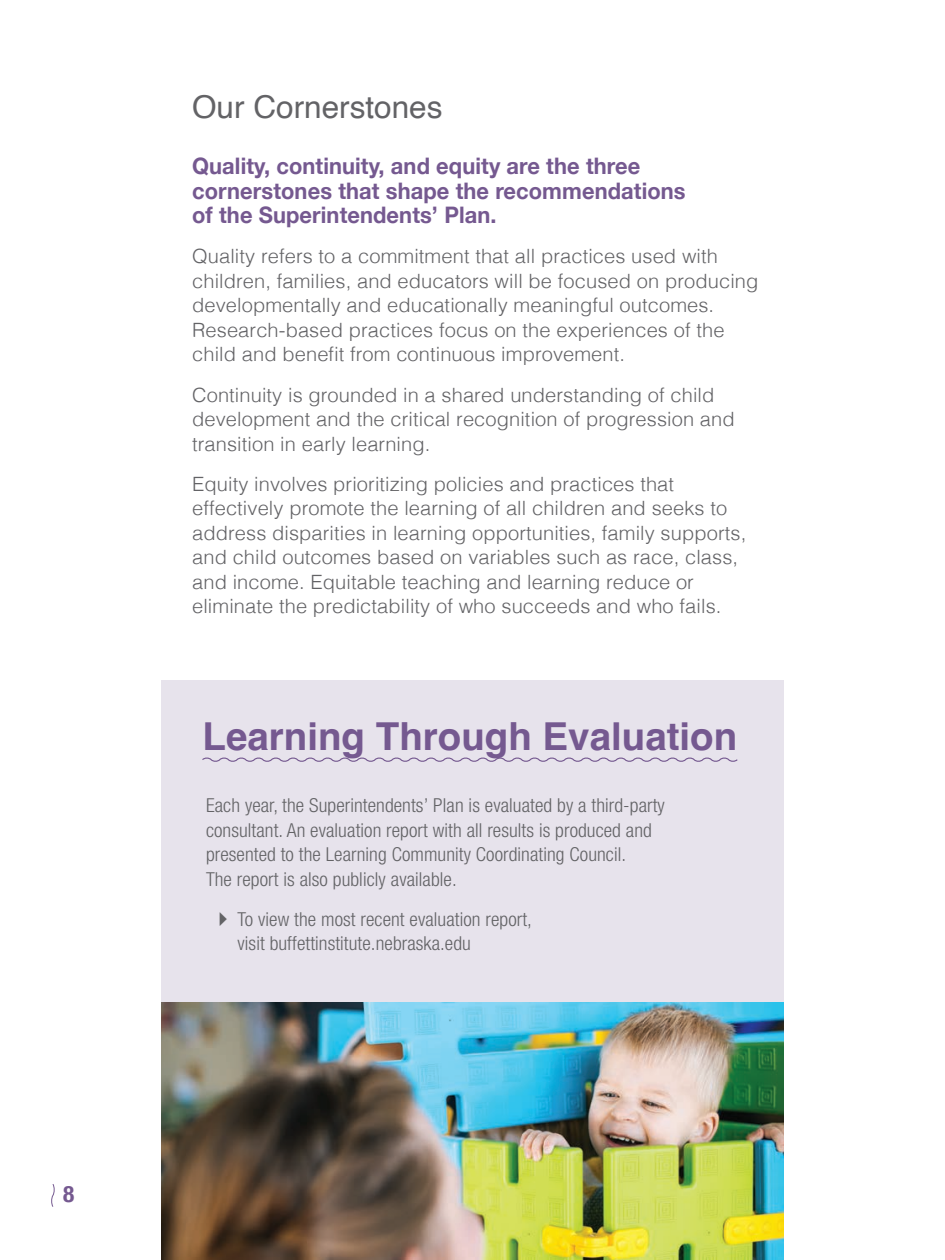
<style>
.page{position:relative;width:945px;height:1260px;background:#fff}
.page>*{position:absolute;margin:0;border:0;box-sizing:border-box;transform-origin:0 0}
.t1{font:700 38.5px "Helvetica";color:#755990}
.t2{font:31.5px "Helvetica";color:#636366}
.t3{font:700 22.75px/24.5px "Helvetica Neue";letter-spacing:.005em;color:#755990;scale:.96 1}
.t4{font:700 condensed 22.75px "Helvetica Neue";color:#755990}
.t5{font:300 19.6px/24.5px "Helvetica";letter-spacing:.005em;color:#636366}
.t6{font:300 condensed 19.25px/24.5px "Helvetica Neue LT Pro";letter-spacing:.005em;color:#636366}
</style>
<div class="page">
<svg style="left:51px;top:1184px;width:4px;height:23px"></svg>
<div style="left:161px;top:680px;width:623px;height:580px;background:#e7e3ec"></div>
<svg style="left:202px;top:757px;width:536px;height:5px"></svg>
<img style="left:161px;top:1003px;width:623px;height:257px">
<p class="t4" style="left:63px;top:1175px;width:13px">8</p>
<h2 class="t2" style="left:192px;top:83px;width:252px">Our Cornerstones</h2>
<p class="t3" style="left:192px;top:154px;width:516px">Quality, continuity, and equity are the three cornerstones that shape the recommendations of the Superintendents’ Plan.</p>
<p class="t5" style="left:192px;top:243px;width:568px">Quality refers to a commitment that all practices used with children, families, and educators will be focused on producing developmentally and educationally meaningful outcomes.<br>Research-based practices focus on the experiences of the child and benefit from continuous improvement.</p>
<p class="t5" style="left:192px;top:381px;width:544px">Continuity is grounded in a shared understanding of child development and the critical recognition of progression and transition in early learning.</p>
<p class="t5" style="left:192px;top:470px;width:556px">Equity involves prioritizing policies and practices that effectively promote the learning of all children and seeks to address disparities in learning opportunities, family supports, and child outcomes based on variables such as race, class, and income. Equitable teaching and learning reduce or eliminate the predictability of who succeeds and who fails.</p>
<h1 class="t1" style="left:203px;top:713px;width:536px">Learning Through Evaluation</h1>
<p class="t6" style="left:206px;top:793px;width:460px">Each year, the Superintendents’ Plan is evaluated by a third-party consultant. An evaluation report with all results is produced and presented to the Learning Community Coordinating Council.<br>The report is also publicly available.</p>
<p class="t6" style="left:238px;top:907px;width:296px">To view the most recent evaluation report, visit buffettinstitute.nebraska.edu</p>
</div>
